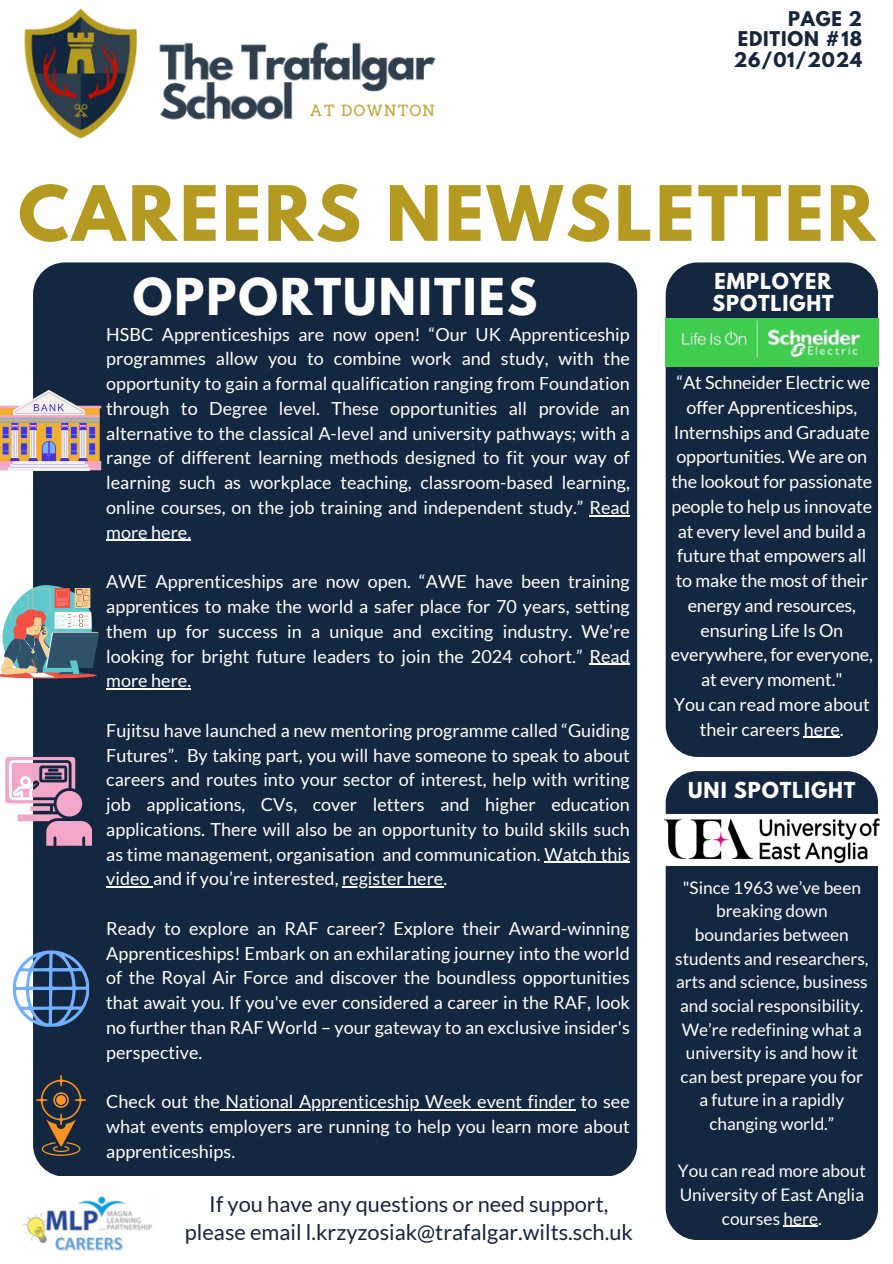
<style>
.page{position:relative;width:893px;height:1264px;background:#fff}
.page>*{position:absolute;margin:0;border:0;box-sizing:border-box;transform-origin:0 0}
.t1{font:700 67.5px "League Spartan";letter-spacing:.045em;color:#b49a21}
.t2{font:700 45px "League Spartan";letter-spacing:.045em;color:#fff}
.t3{font:21.75px/28.2px "Lato";color:#18253b;text-align:center}
.t4{font:700 19.5px "League Spartan";letter-spacing:.045em;color:#fff}
.t5{font:18px/24.8px "Lato";color:#fff;text-align:justify}
.t6{font:700 18px/20.2px "League Spartan";letter-spacing:.045em;color:#18253b;text-align:justify}
.t7{font:17.25px/23.7px "Lato";color:#fff;text-align:center}
</style>
<div class="page">
<div style="left:33px;top:262px;width:604px;height:913px;background:#132840;border-radius:32px"></div>
<div style="left:665px;top:262px;width:213px;height:494px;background:#132840;border-radius:32px"></div>
<div style="left:665px;top:771px;width:213px;height:468px;background:#132840;border-radius:32px"></div>
<img style="left:24px;top:8px;width:423px;height:281px">
<img style="left:23px;top:1196px;width:129px;height:55px">
<hr style="left:589px;top:515px;width:40px;height:1px;background:#fff">
<hr style="left:106px;top:540px;width:85px;height:1px;background:#fff">
<hr style="left:589px;top:663px;width:40px;height:1px;background:#fff">
<hr style="left:106px;top:688px;width:85px;height:1px;background:#fff">
<hr style="left:544px;top:861px;width:85px;height:1px;background:#fff">
<hr style="left:106px;top:886px;width:47px;height:1px;background:#fff">
<hr style="left:342px;top:886px;width:101px;height:1px;background:#fff">
<hr style="left:220px;top:1109px;width:355px;height:1px;background:#fff">
<svg style="left:0;top:390px;width:101px;height:81px;background:#bca7a6"></svg>
<svg style="left:0;top:585px;width:99px;height:93px"></svg>
<svg style="left:5px;top:757px;width:87px;height:88px"></svg>
<svg style="left:12px;top:950px;width:77px;height:77px"></svg>
<svg style="left:36px;top:1075px;width:50px;height:80px"></svg>
<img style="left:665px;top:318px;width:213px;height:49px">
<img style="left:663px;top:814px;width:217px;height:51px">
<hr style="left:803px;top:737px;width:36px;height:1px;background:#fff">
<hr style="left:783px;top:1225px;width:35px;height:1px;background:#fff">
<p class="t6" style="left:733px;top:11px;width:130px;text-indent:54px">PAGE 2<br>EDITION #18<br>26/01/2024</p>
<p class="t1" style="left:18px;top:180px;width:858px">CAREERS NEWSLETTER</p>
<h4 class="t4" style="left:714px;top:271px;width:118px">EMPLOYER</h4>
<h1 class="t2" style="left:133px;top:274px;width:406px">OPPORTUNITIES</h1>
<h4 class="t4" style="left:712px;top:293px;width:123px">SPOTLIGHT</h4>
<p class="t5" style="left:106px;top:321px;width:525px">HSBC Apprenticeships are now open! “Our UK Apprenticeship programmes allow you to combine work and study, with the opportunity to gain a formal qualification ranging from Foundation through to Degree level. These opportunities all provide an alternative to the classical A-level and university pathways; with a range of different learning methods designed to fit your way of learning such as workplace teaching, classroom-based learning, online courses, on the job training and independent study.” Read more here.</p>
<h4 class="t5" style="left:106px;top:569px;width:525px">AWE Apprenticeships are now open. “AWE have been training apprentices to make the world a safer place for 70 years, setting them up for success in a unique and exciting industry. We’re looking for bright future leaders to join the 2024 cohort.” Read more here.</h4>
<h5 class="t5" style="left:106px;top:717px;width:525px">Fujitsu have launched a new mentoring programme called “Guiding Futures”. By taking part, you will have someone to speak to about careers and routes into your sector of interest, help with writing job applications, CVs, cover letters and higher education applications. There will also be an opportunity to build skills such as time management, organisation and communication. Watch this video and if you’re interested, register here.</h5>
<h5 class="t5" style="left:106px;top:915px;width:525px">Ready to explore an RAF career? Explore their Award-winning Apprenticeships! Embark on an exhilarating journey into the world of the Royal Air Force and discover the boundless opportunities that await you. If you've ever considered a career in the RAF, look no further than RAF World – your gateway to an exclusive insider's perspective.</h5>
<h5 class="t5" style="left:106px;top:1088px;width:525px">Check out the National Apprenticeship Week event finder to see</h5>
<h5 class="t5" style="left:106px;top:1113px;width:525px">what events employers are running to help you learn more about apprenticeships.</h5>
<h5 class="t3" style="left:185px;top:1189px;width:449px">If you have any questions or need support, please email l.krzyzosiak@trafalgar.wilts.sch.uk</h5>
<h5 class="t5" style="left:670px;top:370px;width:204px;text-align:center">“At Schneider Electric we offer Apprenticeships,<br>Internships and Graduate opportunities. We are on the lookout for passionate people to help us innovate at every level and build a future that empowers all to make the most of their energy and resources, ensuring Life Is On everywhere, for everyone, at every moment."<br>You can read more about their careers here.</h5>
<h5 class="t4" style="left:688px;top:780px;width:169px">UNI SPOTLIGHT</h5>
<p class="t7" style="left:675px;top:875px;width:195px">"Since 1963 we’ve been breaking down boundaries between students and researchers, arts and science, business and social responsibility.<br>We’re redefining what a university is and how it can best prepare you for a future in a rapidly changing world.”</p>
<p class="t7" style="left:678px;top:1158px;width:189px">You can read more about<br>University of East Anglia courses here.</p>
</div>
